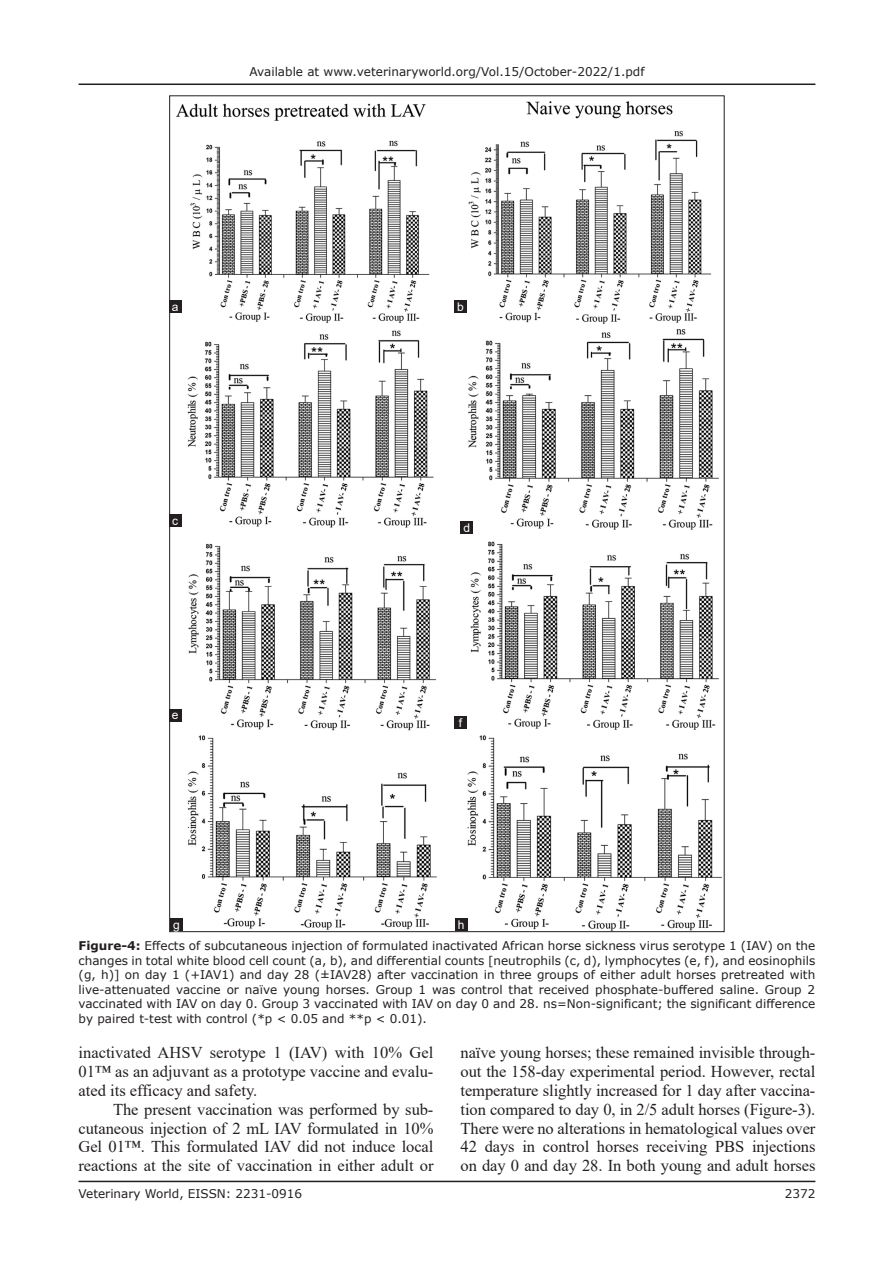
<style>
.page{position:relative;width:894px;height:1263px;background:#fff}
.page>*{position:absolute;margin:0;border:0;box-sizing:border-box;transform-origin:0 0}
.TX{font:16.5px/18.9px "Times New Roman";letter-spacing:-.005em;color:#231f20;text-align:justify}
.FGC{font:12px/14.5px "Verdana";color:#231f20;text-align:justify}
.LABEL{font:12px "Arial";color:#fff}
.s1{font-weight:700}
</style>
<div class="page">
<hr style="left:78px;top:1180px;width:737px;height:2px;background:#231f20">
<hr style="left:78px;top:83px;width:737px;height:2px;background:#231f20">
<img style="left:176px;top:101px;width:544px;height:829px">
<div style="left:169px;top:300px;width:12px;height:13px;background:#231f20"></div>
<div style="left:454px;top:300px;width:12px;height:13px;background:#231f20"></div>
<div style="left:169px;top:514px;width:12px;height:12px;background:#231f20"></div>
<div style="left:460px;top:521px;width:13px;height:13px;background:#231f20"></div>
<div style="left:169px;top:708px;width:12px;height:13px;background:#231f20"></div>
<div style="left:454px;top:716px;width:12px;height:13px;background:#231f20"></div>
<div style="left:170px;top:918px;width:13px;height:13px;background:#231f20"></div>
<div style="left:454px;top:918px;width:13px;height:13px;background:#231f20"></div>
<p class="FGC" style="left:249px;top:64px;width:396px">Available at www.veterinaryworld.org/Vol.15/October-2022/1.pdf</p>
<p class="LABEL" style="left:172px;top:298px;width:8px">a</p>
<p class="LABEL" style="left:457px;top:298px;width:8px">b</p>
<p class="LABEL" style="left:172px;top:512px;width:7px">c</p>
<p class="LABEL" style="left:172px;top:707px;width:8px">e</p>
<p class="LABEL" style="left:463px;top:519px;width:8px">d</p>
<p class="LABEL" style="left:458px;top:714px;width:5px">f</p>
<p class="LABEL" style="left:173px;top:916px;width:8px">g</p>
<p class="LABEL" style="left:458px;top:916px;width:8px">h</p>
<p class="FGC" style="left:78px;top:938px;width:738px"><span class="s1">Figure-4:</span> Effects of subcutaneous injection of formulated inactivated African horse sickness virus serotype 1 (IAV) on the changes in total white blood cell count (a, b), and differential counts [neutrophils (c, d), lymphocytes (e, f), and eosinophils (g, h)] on day 1 (+IAV1) and day 28 (±IAV28) after vaccination in three groups of either adult horses pretreated with live-attenuated vaccine or naïve young horses. Group 1 was control that received phosphate-buffered saline. Group 2 vaccinated with IAV on day 0. Group 3 vaccinated with IAV on day 0 and 28. ns=Non-significant; the significant difference by paired t-test with control (*p &lt; 0.05 and **p &lt; 0.01).</p>
<p class="TX" style="left:78px;top:1042px;width:356px">inactivated AHSV serotype 1 (IAV) with 10% Gel 01™ as an adjuvant as a prototype vaccine and evalu&shy;ated its efficacy and safety.</p>
<p class="TX" style="left:78px;top:1099px;width:356px;text-indent:34px">The present vaccination was performed by sub&shy;cutaneous injection of 2 mL IAV formulated in 10% Gel 01™. This formulated IAV did not induce local reactions at the site of vaccination in either adult or</p>
<p class="TX" style="left:460px;top:1042px;width:356px">naïve young horses; these remained invisible through&shy;out the 158-day experimental period. However, rectal temperature slightly increased for 1 day after vaccina&shy;tion compared to day 0, in 2/5 adult horses (Figure-3).<br>There were no alterations in hematological values over 42 days in control horses receiving PBS injections on day 0 and day 28. In both young and adult horses</p>
<p class="FGC" style="left:78px;top:1186px;width:225px">Veterinary World, EISSN: 2231-0916</p>
<p class="FGC" style="left:784px;top:1186px;width:32px">2372</p>
</div>
